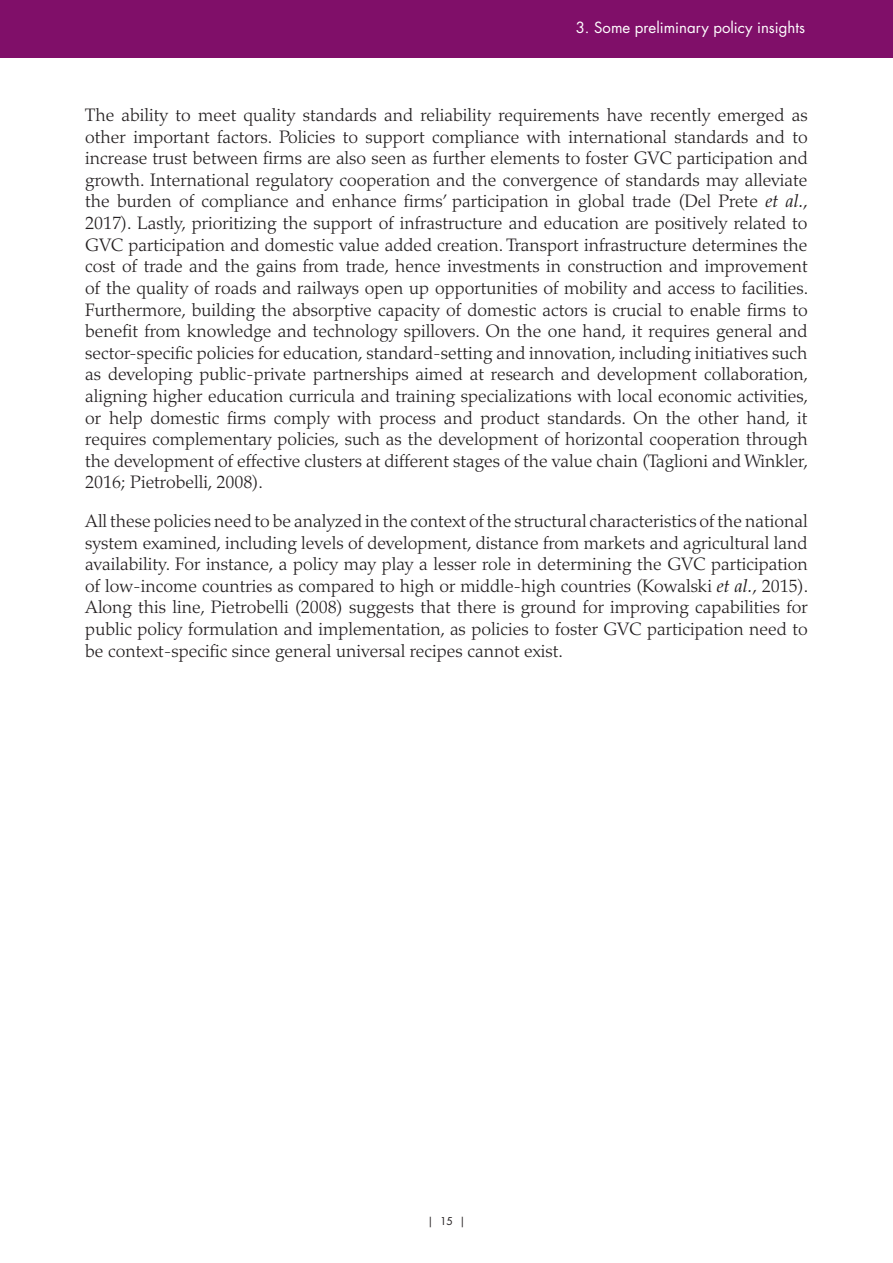
<style>
.page{position:relative;width:893px;height:1263px;background:#fff}
.page>*{position:absolute;margin:0;border:0;box-sizing:border-box;transform-origin:0 0}
.Body_Para{font:300 18px/21.6px "Palatino LT Std";color:#231f20;text-align:justify}
.Running_Head_Title_o{font:15px "Futura Std";color:#fff}
.t1{font:10.5px "Futura Std";color:#231f20}
.s1{font-weight:400;font-style:italic}
</style>
<div class="page">
<div style="left:0;top:0;width:893px;height:57px;background:#800f69"></div>
<p class="Running_Head_Title_o" style="left:576px;top:18px;width:231px">3. Some preliminary policy insights</p>
<p class="Body_Para" style="left:85px;top:104px;width:724px">The ability to meet quality standards and reliability requirements have recently emerged as other important factors. Policies to support compliance with international standards and to increase trust between firms are also seen as further elements to foster GVC participation and growth. International regulatory cooperation and the convergence of standards may alleviate the burden of compliance and enhance firms’ participation in global trade (Del Prete <span class="s1">et al., </span>2017). Lastly, prioritizing the support of infrastructure and education are positively related to GVC participation and domestic value added creation. Transport infrastructure determines the cost of trade and the gains from trade, hence investments in construction and improvement of the quality of roads and railways open up opportunities of mobility and access to facilities.<br>Furthermore, building the absorptive capacity of domestic actors is crucial to enable firms to benefit from knowledge and technology spillovers. On the one hand, it requires general and sector-specific policies for education, standard-setting and innovation, including initiatives such as developing public-private partnerships aimed at research and development collaboration, aligning higher education curricula and training specializations with local economic activities, or help domestic firms comply with process and product standards. On the other hand, it requires complementary policies, such as the development of horizontal cooperation through the development of effective clusters at different stages of the value chain (Taglioni and Winkler, 2016; Pietrobelli, 2008).</p>
<p class="Body_Para" style="left:85px;top:510px;width:724px">All these policies need to be analyzed in the context of the structural characteristics of the national system examined, including levels of development, distance from markets and agricultural land availability. For instance, a policy may play a lesser role in determining the GVC participation of low-income countries as compared to high or middle-high countries (Kowalski <span class="s1">et al.,</span> 2015).<br>Along this line, Pietrobelli (2008) suggests that there is ground for improving capabilities for public policy formulation and implementation, as policies to foster GVC participation need to be context-specific since general universal recipes cannot exist.</p>
<p class="t1" style="left:428px;top:1214px;width:39px">| 15 |</p>
</div>
